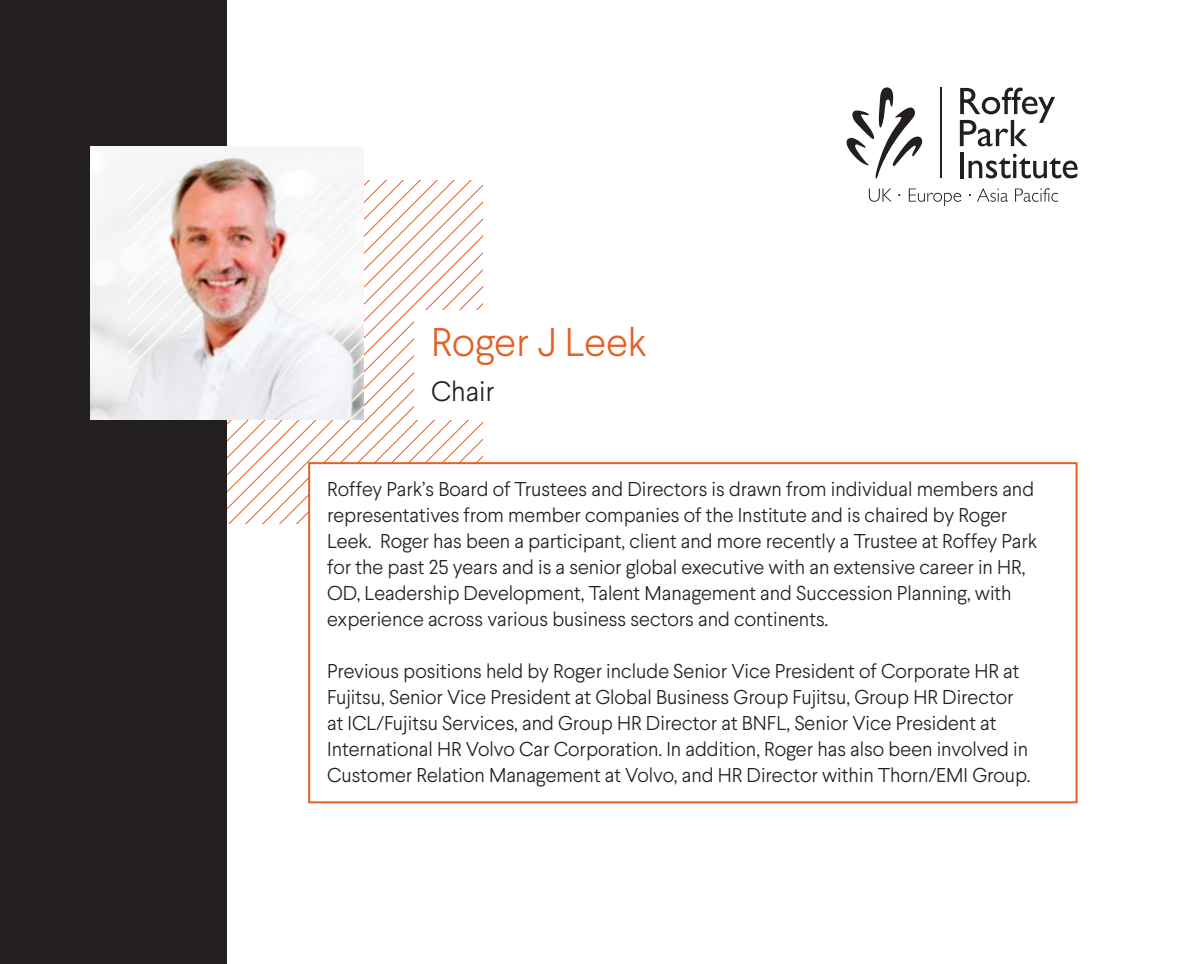
<style>
.page{position:relative;width:1191px;height:964px;background:#fff}
.page>*{position:absolute;margin:0;border:0;box-sizing:border-box;transform-origin:0 0}
.Name{font:300 40px "Larsseit";color:#e26125}
.Name-2{font:300 28px "Larsseit";color:#231f20}
.Basic_Bio{font:300 20px/26px "Larsseit";color:#231f20}
</style>
<div class="page">
<svg style="left:227px;top:180px;width:255px;height:343px"></svg>
<div style="left:0;top:0;width:227px;height:964px;background:#231f20"></div>
<div style="left:414px;top:310px;width:578px;height:110px;background:#fff"></div>
<div style="left:309px;top:463px;width:767px;height:339px;background:#fff"></div>
<div style="left:308px;top:462px;width:769px;height:341px;border:2px solid #e26125"></div>
<hr style="left:940px;top:87px;width:2px;height:91px;background:#231f20">
<svg style="left:869px;top:188px;width:22px;height:14px"></svg>
<svg style="left:908px;top:188px;width:53px;height:18px"></svg>
<svg style="left:977px;top:188px;width:31px;height:14px"></svg>
<svg style="left:1015px;top:188px;width:43px;height:14px"></svg>
<svg style="left:846px;top:87px;width:76px;height:92px"></svg>
<svg style="left:960px;top:88px;width:95px;height:58px"></svg>
<hr style="left:960px;top:152px;width:3px;height:26px;background:#231f20">
<svg style="left:968px;top:154px;width:109px;height:24px"></svg>
<img style="left:90px;top:147px;width:273px;height:273px">
<p class="Name" style="left:431px;top:317px;width:217px">Roger J Leek</p>
<p class="Name-2" style="left:431px;top:373px;width:65px">Chair</p>
<p class="Basic_Bio" style="left:327px;top:475px;width:711px">Roffey Park’s Board of Trustees and Directors is drawn from individual members and representatives from member companies of the Institute and is chaired by Roger Leek. Roger has been a participant, client and more recently a Trustee at Roffey Park for the past 25 years and is a senior global executive with an extensive career in HR, OD, Leadership Development, Talent Management and Succession Planning, with experience across various business sectors and continents.</p>
<p class="Basic_Bio" style="left:327px;top:657px;width:705px">Previous positions held by Roger include Senior Vice President of Corporate HR at Fujitsu, Senior Vice President at Global Business Group Fujitsu, Group HR Director at ICL/Fujitsu Services, and Group HR Director at BNFL, Senior Vice President at International HR Volvo Car Corporation. In addition, Roger has also been involved in Customer Relation Management at Volvo, and HR Director within Thorn/EMI Group.</p>
</div>
